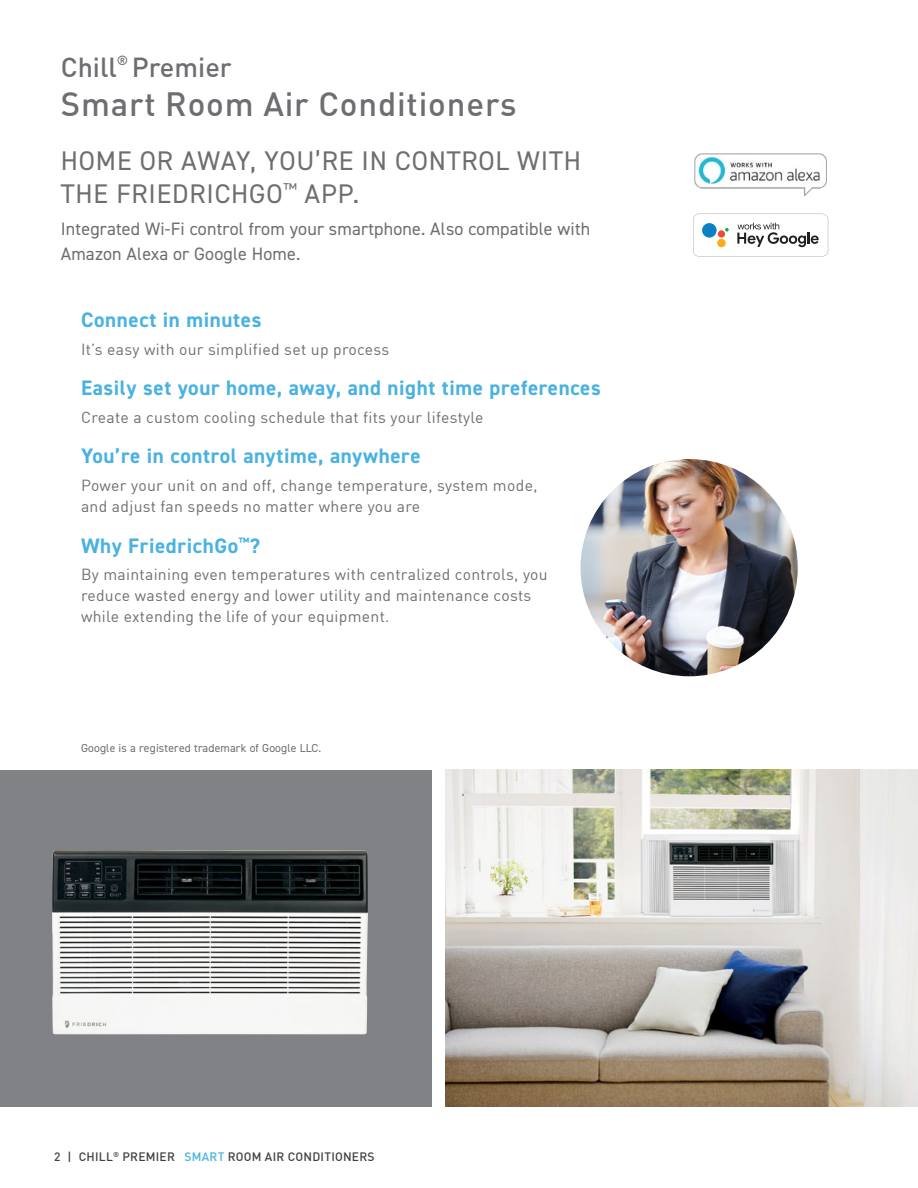
<style>
.page{position:relative;width:918px;height:1188px;background:#fff}
.page>*{position:absolute;margin:0;border:0;box-sizing:border-box;transform-origin:0 0}
.t1{font:500 33px "DIN";letter-spacing:.025em;color:#6d6e71}
.t2{font:27px/33px "DIN2014";letter-spacing:.03em;color:#6d6e71}
.t3{font:500 27px "DIN";color:#6d6e71}
.t4{font:700 21px "DIN2014";letter-spacing:.03em;color:#49b2e0}
.t5{font:18px/25.5px "DIN2014";letter-spacing:.01em;color:#6d6e71}
.t6{font:15.75px/21px "DIN";letter-spacing:.02em;color:#6d6e71}
.t7{font:500 12px "DIN";letter-spacing:.02em;color:#414042}
.t8{font:11.7px "DIN2014";letter-spacing:.015em;color:#6d6e71}
.s1{color:#49b2e0}
</style>
<div class="page">
<img style="left:580px;top:459px;width:218px;height:217px;border-radius:109px">
<div style="left:0;top:770px;width:432px;height:337px;background:#808285"></div>
<img style="left:52px;top:850px;width:316px;height:185px">
<img style="left:445px;top:770px;width:473px;height:337px">
<img style="left:695px;top:154px;width:132px;height:42px">
<svg style="left:693px;top:214px;width:135px;height:43px"></svg>
<div style="left:718px;top:230px;width:7px;height:8px;background:#f04a31;border-radius:50%"></div>
<div style="left:717px;top:239px;width:9px;height:8px;background:#faac19;border-radius:50%"></div>
<div style="left:702px;top:223px;width:15px;height:15px;background:#0981c4;border-radius:50%"></div>
<h2 class="t3" style="left:61px;top:50px;width:173px">Chill<sup>®</sup> Premier</h2>
<h1 class="t1" style="left:61px;top:83px;width:457px">Smart Room Air Conditioners</h1>
<h2 class="t2" style="left:61px;top:143px;width:522px">HOME OR AWAY, YOU’RE IN CONTROL WITH<br>THE FRIEDRICHGO<sup>™</sup> APP.</h2>
<p class="t5" style="left:61px;top:215px;width:531px">Integrated Wi-Fi control from your smartphone. Also compatible with<br>Amazon Alexa or Google Home.</p>
<h3 class="t4" style="left:81px;top:306px;width:182px">Connect in minutes</h3>
<p class="t6" style="left:81px;top:338px;width:310px">It’s easy with our simplified set up process</p>
<h3 class="t4" style="left:81px;top:374px;width:521px">Easily set your home, away, and night time preferences</h3>
<p class="t6" style="left:81px;top:406px;width:404px">Create a custom cooling schedule that fits your lifestyle</p>
<h3 class="t4" style="left:81px;top:442px;width:341px">You’re in control anytime, anywhere</h3>
<p class="t6" style="left:81px;top:475px;width:458px">Power your unit on and off, change temperature, system mode, and adjust fan speeds no matter where you are</p>
<h3 class="t4" style="left:81px;top:531px;width:181px">Why FriedrichGo<sup>™</sup>?</h3>
<p class="t6" style="left:81px;top:564px;width:468px">By maintaining even temperatures with centralized controls, you reduce wasted energy and lower utility and maintenance costs while extending the life of your equipment.</p>
<p class="t8" style="left:81px;top:740px;width:242px">Google is a registered trademark of Google LLC.</p>
<p class="t7" style="left:54px;top:1149px;width:322px">2 | CHILL<sup>®</sup> PREMIER <span class="s1">SMART</span> ROOM AIR CONDITIONERS</p>
</div>
